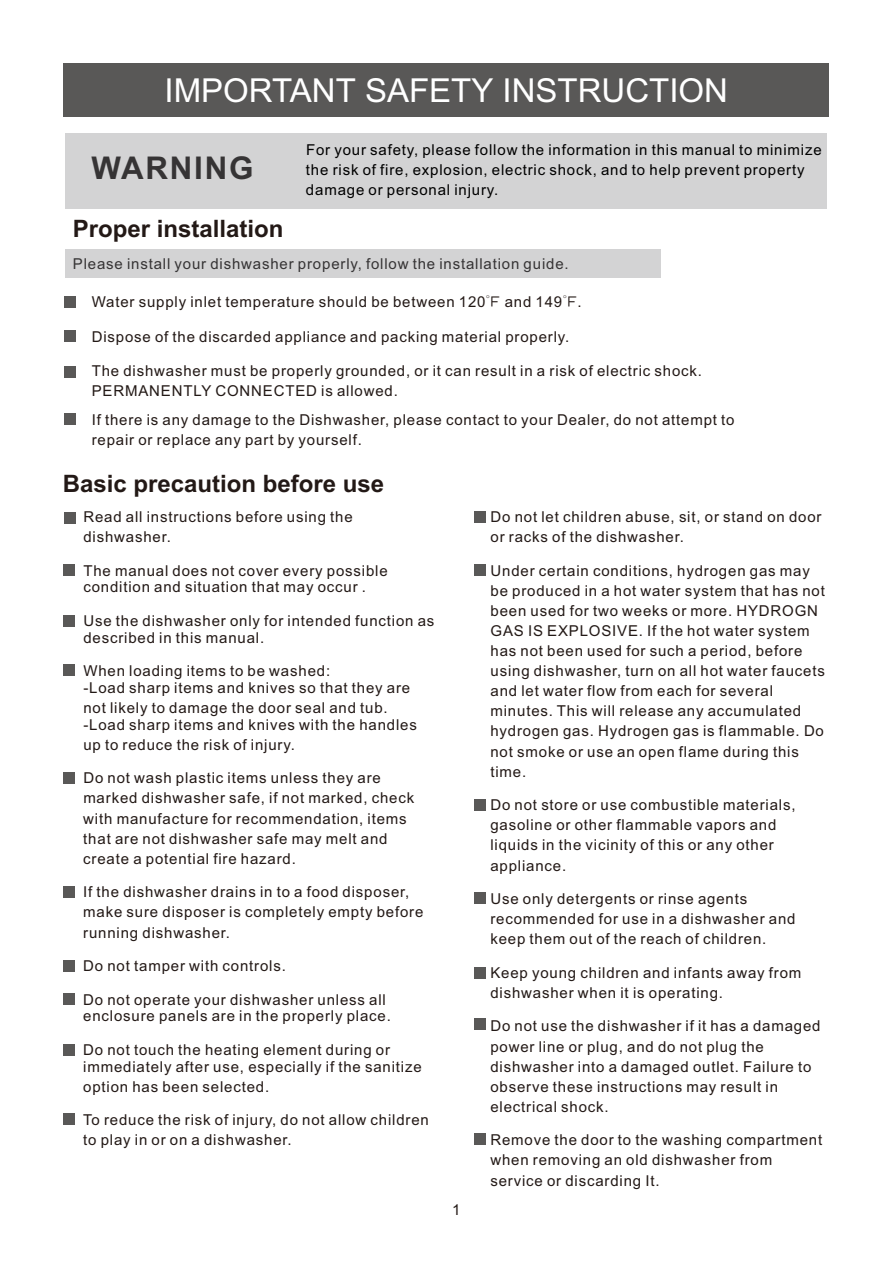
<style>
.page{position:relative;width:893px;height:1263px;background:#fff}
.page>*{position:absolute;margin:0;border:0;box-sizing:border-box;transform-origin:0 0}
.t1{font:33px "Arial";color:#fff}
.t2{font:700 31.35px "Arial";letter-spacing:.055em;color:#363435}
.t3{font:700 24px "Arial";color:#231916}
.t4{font:15px/20.1px "Arial";letter-spacing:.055em;color:#231916}
.t5{font:15px/20.1px "Arial";letter-spacing:.055em;color:#000}
.t6{font:15px "Arial";letter-spacing:.055em;color:#363435}
.s1{font-family:"Sim Hei"}
</style>
<div class="page">
<div style="left:64px;top:63px;width:765px;height:54px;background:#595857"></div>
<div style="left:64px;top:296px;width:11px;height:11px;background:#595857"></div>
<div style="left:64px;top:330px;width:11px;height:11px;background:#595857"></div>
<div style="left:64px;top:366px;width:11px;height:12px;background:#595857"></div>
<div style="left:64px;top:413px;width:11px;height:12px;background:#595857"></div>
<div style="left:64px;top:512px;width:11px;height:11px;background:#595857"></div>
<div style="left:63px;top:565px;width:12px;height:11px;background:#595857"></div>
<div style="left:63px;top:615px;width:12px;height:12px;background:#595857"></div>
<div style="left:63px;top:665px;width:12px;height:11px;background:#595857"></div>
<div style="left:63px;top:772px;width:12px;height:11px;background:#595857"></div>
<div style="left:63px;top:886px;width:12px;height:12px;background:#595857"></div>
<div style="left:63px;top:1044px;width:12px;height:11px;background:#595857"></div>
<div style="left:63px;top:960px;width:12px;height:12px;background:#595857"></div>
<div style="left:475px;top:511px;width:11px;height:11px;background:#595857"></div>
<div style="left:475px;top:564px;width:11px;height:12px;background:#595857"></div>
<div style="left:475px;top:799px;width:11px;height:11px;background:#595857"></div>
<div style="left:475px;top:892px;width:11px;height:11px;background:#595857"></div>
<div style="left:475px;top:967px;width:11px;height:12px;background:#595857"></div>
<div style="left:475px;top:1018px;width:11px;height:12px;background:#595857"></div>
<div style="left:475px;top:1133px;width:11px;height:12px;background:#595857"></div>
<div style="left:65px;top:134px;width:761px;height:75px;background:#d3d3d4"></div>
<div style="left:65px;top:249px;width:596px;height:29px;background:#d3d3d4"></div>
<div style="left:63px;top:993px;width:12px;height:12px;background:#595857"></div>
<div style="left:63px;top:1113px;width:12px;height:12px;background:#595857"></div>
<h1 class="t1" style="left:165px;top:78px;width:565px">IMPORTANT SAFETY INSTRUCTION</h1>
<h2 class="t2" style="left:92px;top:156px;width:163px">WARNING</h2>
<p class="t5" style="left:306px;top:141px;width:517px">For your safety, please follow the information in this manual to minimize the risk of fire, explosion, electric shock, and to help prevent property damage or personal injury.</p>
<h3 class="t3" style="left:73px;top:220px;width:212px">Proper installation</h3>
<p class="t6" style="left:73px;top:259px;width:497px">Please install your dishwasher properly, follow the installation guide.</p>
<p class="t4" style="left:92px;top:293px;width:491px">Water supply inlet temperature should be between 120<span class="s1">℉</span> and 149<span class="s1">℉</span>.</p>
<p class="t4" style="left:92px;top:328px;width:479px">Dispose of the discarded appliance and packing material properly.</p>
<p class="t4" style="left:92px;top:362px;width:612px">The dishwasher must be properly grounded, or it can result in a risk of electric shock.<br>PERMANENTLY CONNECTED is allowed.</p>
<p class="t4" style="left:92px;top:411px;width:644px">If there is any damage to the Dishwasher, please contact to your Dealer, do not attempt to repair or replace any part by yourself.</p>
<h3 class="t3" style="left:63px;top:474px;width:323px">Basic precaution before use</h3>
<p class="t4" style="left:83px;top:508px;width:271px">Read all instructions before using the dishwasher.</p>
<p class="t4" style="left:83px;top:563px;width:306px;line-height:16.8px">The manual does not cover every possible condition and situation that may occur .</p>
<p class="t4" style="left:83px;top:613px;width:353px;line-height:16.8px">Use the dishwasher only for intended function as described in this manual.</p>
<p class="t4" style="left:83px;top:664px;width:328px;line-height:16.8px">When loading items to be washed:<br>-Load sharp items and knives so that they are</p>
<p class="t4" style="left:83px;top:701px;width:335px;line-height:16.8px">not likely to damage the door seal and tub. -Load sharp items and knives with the handles</p>
<p class="t4" style="left:83px;top:736px;width:213px">up to reduce the risk of injury.</p>
<p class="t4" style="left:83px;top:769px;width:332px">Do not wash plastic items unless they are marked dishwasher safe, if not marked, check with manufacture for recommendation, items that are not dishwasher safe may melt and create a potential fire hazard.</p>
<p class="t4" style="left:83px;top:883px;width:342px">If the dishwasher drains in to a food disposer, make sure disposer is completely empty before running dishwasher.</p>
<p class="t4" style="left:83px;top:957px;width:204px">Do not tamper with controls.</p>
<p class="t4" style="left:83px;top:992px;width:309px;line-height:16.8px">Do not operate your dishwasher unless all enclosure panels are in the properly place.</p>
<p class="t4" style="left:83px;top:1042px;width:340px;line-height:16.8px">Do not touch the heating element during or immediately after use, especially if the sanitize</p>
<p class="t4" style="left:83px;top:1078px;width:187px">option has been selected.</p>
<p class="t4" style="left:83px;top:1111px;width:347px">To reduce the risk of injury, do not allow children to play in or on a dishwasher.</p>
<p class="t4" style="left:452px;top:1201px;width:10px">1</p>
<p class="t4" style="left:490px;top:508px;width:333px">Do not let children abuse, sit, or stand on door or racks of the dishwasher.</p>
<p class="t4" style="left:490px;top:562px;width:336px">Under certain conditions, hydrogen gas may be produced in a hot water system that has not been used for two weeks or more. HYDROGN GAS IS EXPLOSIVE. If the hot water system has not been used for such a period, before using dishwasher, turn on all hot water faucets and let water flow from each for several minutes. This will release any accumulated hydrogen gas. Hydrogen gas is flammable. Do not smoke or use an open flame during this time.</p>
<p class="t4" style="left:490px;top:796px;width:307px">Do not store or use combustible materials, gasoline or other flammable vapors and liquids in the vicinity of this or any other appliance.</p>
<p class="t4" style="left:490px;top:890px;width:307px">Use only detergents or rinse agents recommended for use in a dishwasher and keep them out of the reach of children.</p>
<p class="t4" style="left:490px;top:964px;width:313px">Keep young children and infants away from dishwasher when it is operating.</p>
<p class="t4" style="left:490px;top:1017px;width:332px">Do not use the dishwasher if it has a damaged power line or plug, and do not plug the dishwasher into a damaged outlet. Failure to observe these instructions may result in electrical shock.</p>
<p class="t4" style="left:490px;top:1131px;width:333px">Remove the door to the washing compartment when removing an old dishwasher from service or discarding It.</p>
</div>
